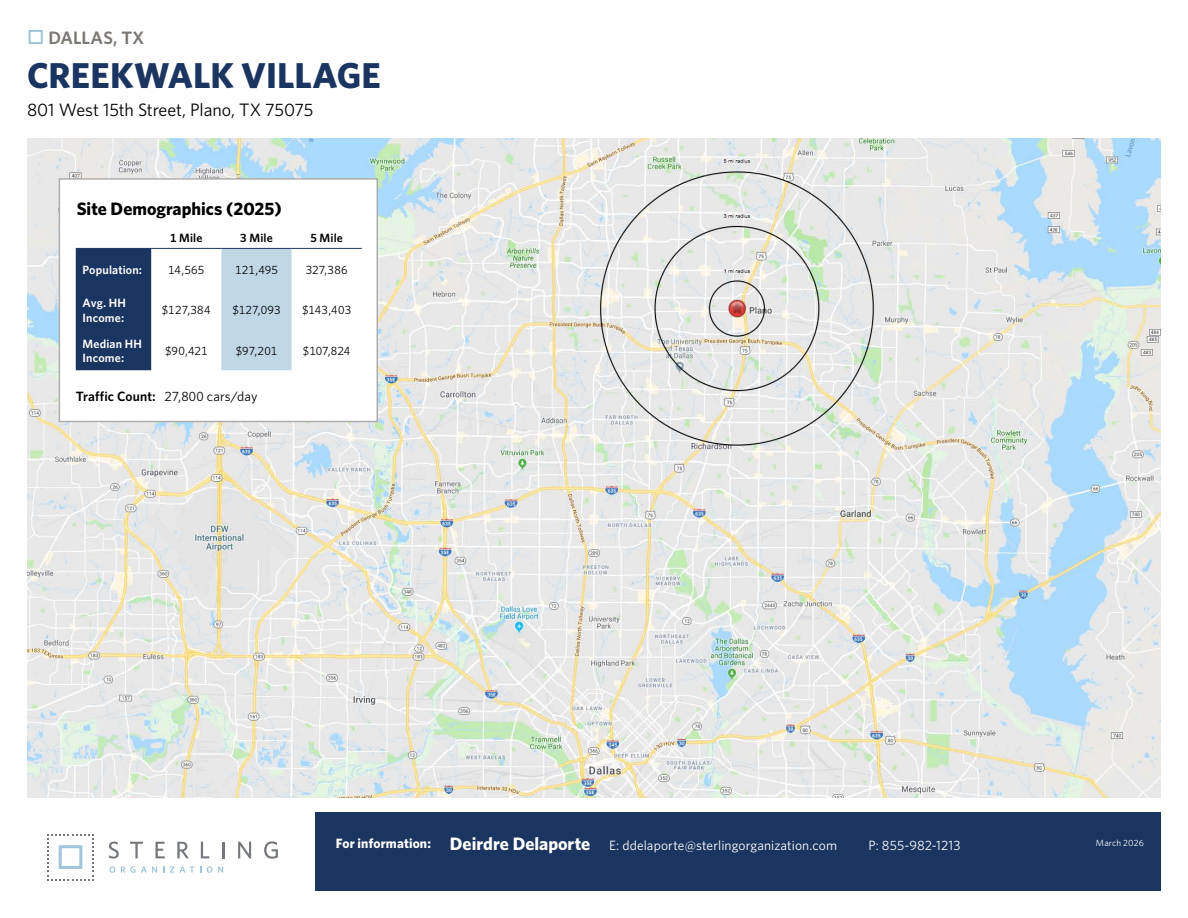
<style>
.page{position:relative;width:1188px;height:918px;background:#fff}
.page>*{position:absolute;margin:0;border:0;box-sizing:border-box;transform-origin:0 0}
.t1{font:700 36px "Whitney";color:#1a355f}
.t2{font:18px "Whitney";letter-spacing:-.01em;color:#000}
.t3{font:700 18px "Whitney";color:#000}
.t4{font:600 18px "Whitney";letter-spacing:.005em;color:#7b7773}
.t5{font:13.5px "Whitney";letter-spacing:.01em;color:#fff}
.t6{font:13.5px "Whitney";letter-spacing:.01em;color:#000}
.t7{font:12px "Whitney";letter-spacing:.01em;color:#000}
.t8{font:600 12px/14.4px "Whitney";letter-spacing:.015em;color:#fff}
.t9{font:600 12px "Whitney";letter-spacing:.015em;color:#000}
.t10{font:9px "Whitney";letter-spacing:.02em;color:#fcfeff}
.s1{color:#9bc2da}
.s2{font-weight:600}
.s3{font-weight:700;font-size:18px}
</style>
<div class="page">
<div style="left:315px;top:813px;width:846px;height:78px;background:#1a355f"></div>
<svg style="left:109px;top:842px;width:10px;height:17px"></svg>
<svg style="left:130px;top:842px;width:13px;height:16px"></svg>
<svg style="left:156px;top:842px;width:9px;height:16px"></svg>
<svg style="left:177px;top:842px;width:12px;height:17px"></svg>
<svg style="left:201px;top:842px;width:8px;height:16px"></svg>
<svg style="left:222px;top:842px;width:2px;height:16px"></svg>
<svg style="left:238px;top:842px;width:13px;height:16px"></svg>
<svg style="left:264px;top:841px;width:14px;height:18px"></svg>
<svg style="left:109px;top:866px;width:6px;height:7px"></svg>
<svg style="left:121px;top:866px;width:36px;height:7px"></svg>
<svg style="left:170px;top:866px;width:31px;height:7px"></svg>
<svg style="left:207px;top:866px;width:16px;height:7px"></svg>
<svg style="left:47px;top:834px;width:47px;height:46px"></svg>
<img style="left:27px;top:138px;width:1134px;height:659px">
<div style="left:59px;top:178px;width:319px;height:244px;background:#fff;border:2px solid #b0aead"></div>
<div style="left:76px;top:249px;width:75px;height:121px;background:#1a355f"></div>
<div style="left:221px;top:249px;width:71px;height:121px;background:#c0d7e6"></div>
<hr style="left:76px;top:248px;width:75px;height:1px;background:#1a355f">
<hr style="left:151px;top:248px;width:70px;height:1px;background:#1a355f">
<hr style="left:221px;top:248px;width:71px;height:1px;background:#1a355f">
<hr style="left:292px;top:248px;width:70px;height:1px;background:#1a355f">
<h2 class="t4" style="left:27px;top:26px;width:119px"><span class="s1">□</span> DALLAS, TX</h2>
<h1 class="t1" style="left:27px;top:51px;width:355px">CREEKWALK VILLAGE</h1>
<h2 class="t2" style="left:27px;top:98px;width:288px">801 West 15th Street, Plano, TX 75075</h2>
<h2 class="t3" style="left:77px;top:196px;width:207px">Site Demographics (2025)</h2>
<p class="t9" style="left:170px;top:230px;width:34px">1 Mile</p>
<p class="t9" style="left:240px;top:230px;width:34px">3 Mile</p>
<p class="t9" style="left:311px;top:230px;width:34px">5 Mile</p>
<p class="t8" style="left:83px;top:262px;width:61px">Population:</p>
<p class="t7" style="left:168px;top:262px;width:38px">14,565</p>
<p class="t7" style="left:235px;top:262px;width:44px">121,495</p>
<p class="t7" style="left:306px;top:262px;width:44px">327,386</p>
<p class="t8" style="left:83px;top:296px;width:45px">Avg. HH<br>Income:</p>
<p class="t7" style="left:162px;top:302px;width:50px">$127,384</p>
<p class="t7" style="left:232px;top:302px;width:50px">$127,093</p>
<p class="t7" style="left:302px;top:302px;width:51px">$143,403</p>
<p class="t8" style="left:83px;top:336px;width:61px">Median HH<br>Income:</p>
<p class="t7" style="left:165px;top:343px;width:44px">$90,421</p>
<p class="t7" style="left:236px;top:343px;width:43px">$97,201</p>
<p class="t7" style="left:303px;top:343px;width:49px">$107,824</p>
<p class="t6" style="left:76px;top:387px;width:183px"><span class="s2">Traffic Count:</span> 27,800 cars/day</p>
<p class="t5" style="left:336px;top:837px;width:503px"><sup>For</sup> <sup>information:</sup> <span class="s3">Deirdre Delaporte</span> E: ddelaporte@sterlingorganization.com</p>
<p class="t5" style="left:868px;top:837px;width:94px">P: 855-982-1213</p>
<p class="t10" style="left:1096px;top:837px;width:50px">March 2026</p>
</div>
